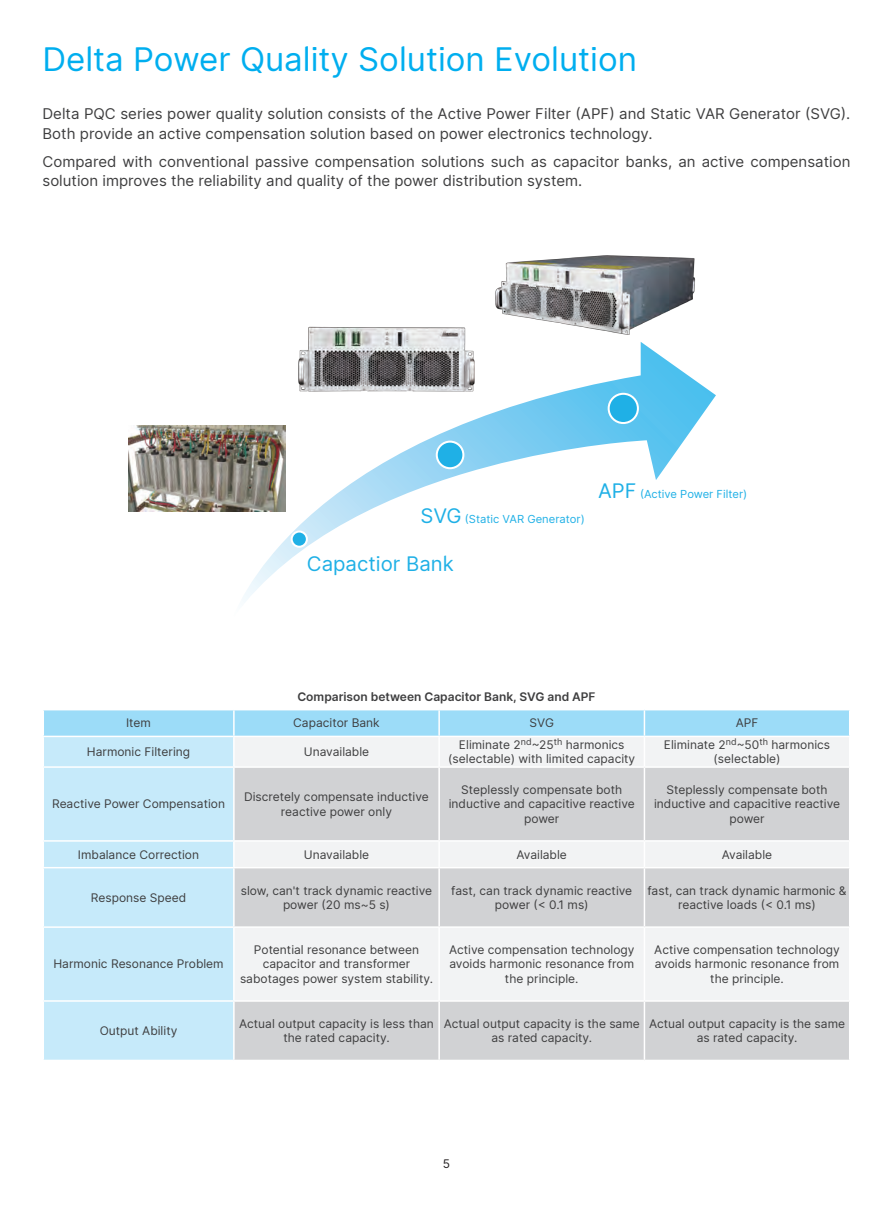
<style>
.page{position:relative;width:893px;height:1212px;background:#fff}
.page>*{position:absolute;margin:0;border:0;box-sizing:border-box;transform-origin:0 0}
.中標{font:33px "Delta Sans";color:#00aeef}
.t1{font:20.4px "Delta Sans";color:#1fb0e6}
.內文{font:15px/19.5px "Delta Sans";color:#3e3e3f}
.段落樣式1{font:12px/14.4px "Delta Sans";color:#3e3e3f;text-align:center}
.t2{font:600 12px "Delta Sans";color:#3e3e3f}
.t3{font:12px "Delta Sans";color:#231f20}
.t4{font:11.25px "Delta Sans";color:#1fb0e6}
.s1{font-size:20.4px}
</style>
<div class="page">
<div style="left:43px;top:710px;width:191px;height:26px;background:#9cdcf8"></div>
<div style="left:44px;top:737px;width:189px;height:323px;background:#c6eafa"></div>
<div style="left:235px;top:768px;width:614px;height:72px;background:#d1d2d4"></div>
<div style="left:235px;top:842px;width:614px;height:25px;background:#f2f3f4"></div>
<svg style="left:235px;top:868px;width:614px;height:192px;fill:#d1d2d4"></svg>
<svg style="left:43px;top:710px;width:1px;height:26px"></svg>
<hr style="left:43px;top:766px;width:191px;height:2px;background:#fff">
<hr style="left:43px;top:840px;width:191px;height:2px;background:#fff">
<hr style="left:43px;top:867px;width:191px;height:1px;background:#fff">
<hr style="left:43px;top:926px;width:191px;height:2px;background:#fff">
<hr style="left:43px;top:1000px;width:191px;height:2px;background:#fff">
<hr style="left:438px;top:768px;width:2px;height:72px;background:#fff">
<hr style="left:644px;top:768px;width:1px;height:72px;background:#fff">
<hr style="left:438px;top:868px;width:2px;height:58px;background:#fff">
<hr style="left:644px;top:868px;width:1px;height:58px;background:#fff">
<hr style="left:438px;top:1002px;width:2px;height:58px;background:#fff">
<hr style="left:644px;top:1002px;width:1px;height:58px;background:#fff">
<hr style="left:438px;top:842px;width:2px;height:25px;background:#fff">
<svg style="left:644px;top:842px;width:1px;height:25px"></svg>
<hr style="left:234px;top:926px;width:205px;height:2px;background:#fff">
<hr style="left:234px;top:1000px;width:205px;height:2px;background:#fff">
<hr style="left:439px;top:926px;width:205px;height:2px;background:#fff">
<hr style="left:438px;top:928px;width:2px;height:72px;background:#fff">
<hr style="left:439px;top:1000px;width:205px;height:2px;background:#fff">
<hr style="left:644px;top:926px;width:206px;height:2px;background:#fff">
<hr style="left:644px;top:928px;width:1px;height:72px;background:#fff">
<hr style="left:644px;top:1000px;width:206px;height:2px;background:#fff">
<hr style="left:233px;top:710px;width:2px;height:26px;background:#fff">
<svg style="left:234px;top:710px;width:616px;height:56px"></svg>
<hr style="left:234px;top:736px;width:205px;height:1px;background:#fff">
<hr style="left:439px;top:736px;width:205px;height:1px;background:#fff">
<hr style="left:644px;top:736px;width:206px;height:1px;background:#fff">
<svg style="left:233px;top:342px;width:483px;height:259px"></svg>
<div style="left:609px;top:394px;width:29px;height:29px;background:#1fb0e6;border-radius:50%"></div>
<div style="left:608px;top:393px;width:31px;height:31px;border:2px solid #fff;border-radius:50%"></div>
<div style="left:437px;top:442px;width:26px;height:26px;background:#1fb0e6;border-radius:50%"></div>
<div style="left:436px;top:441px;width:28px;height:28px;border:2px solid #fff;border-radius:50%"></div>
<svg style="left:292px;top:531px;width:15px;height:16px"></svg>
<div style="left:291px;top:530px;width:17px;height:18px;border:2px solid #fff;border-radius:50%"></div>
<img style="left:129px;top:425px;width:157px;height:86px">
<img style="left:495px;top:255px;width:201px;height:80px">
<img style="left:286px;top:326px;width:201px;height:79px">
<p class="中標" style="left:43px;top:35px;width:596px">Delta Power Quality Solution Evolution</p>
<p class="內文" style="left:43px;top:104px;width:809px">Delta PQC series power quality solution consists of the Active Power Filter (APF) and Static VAR Generator (SVG).<br>Both provide an active compensation solution based on power electronics technology.</p>
<p class="內文" style="left:43px;top:151px;width:809px">Compared with conventional passive compensation solutions such as capacitor banks, an active compensation solution improves the reliability and quality of the power distribution system.</p>
<p class="t4" style="left:420px;top:510px;width:166px"><span class="s1">SVG</span> (Static VAR Generator)</p>
<p class="t1" style="left:307px;top:549px;width:149px">Capactior Bank</p>
<p class="t4" style="left:598px;top:486px;width:151px"><span class="s1">APF</span> (Active Power Filter)</p>
<p class="t2" style="left:297px;top:687px;width:300px">Comparison between Capacitor Bank, SVG and APF</p>
<p class="段落樣式1" style="left:126px;top:715px;width:26px">Item</p>
<p class="段落樣式1" style="left:293px;top:715px;width:88px">Capacitor Bank</p>
<p class="段落樣式1" style="left:530px;top:715px;width:26px">SVG</p>
<p class="段落樣式1" style="left:736px;top:715px;width:24px">APF</p>
<p class="段落樣式1" style="left:87px;top:744px;width:105px">Harmonic Filtering</p>
<p class="段落樣式1" style="left:304px;top:744px;width:67px">Unavailable</p>
<p class="段落樣式1" style="left:448px;top:737px;width:189px">Eliminate 2<sup>nd</sup>~25<sup>th</sup> harmonics (selectable) with limited capacity</p>
<p class="段落樣式1" style="left:664px;top:737px;width:168px">Eliminate 2<sup>nd</sup>~50<sup>th</sup> harmonics (selectable)</p>
<p class="段落樣式1" style="left:52px;top:796px;width:174px">Reactive Power Compensation</p>
<p class="段落樣式1" style="left:244px;top:789px;width:186px">Discretely compensate inductive reactive power only</p>
<p class="段落樣式1" style="left:449px;top:782px;width:188px">Steplessly compensate both inductive and capacitive reactive power</p>
<p class="段落樣式1" style="left:654px;top:782px;width:188px">Steplessly compensate both inductive and capacitive reactive power</p>
<p class="段落樣式1" style="left:78px;top:847px;width:123px">Imbalance Correction</p>
<p class="段落樣式1" style="left:304px;top:847px;width:67px">Unavailable</p>
<p class="段落樣式1" style="left:517px;top:847px;width:52px">Available</p>
<p class="段落樣式1" style="left:722px;top:847px;width:52px">Available</p>
<p class="段落樣式1" style="left:91px;top:890px;width:97px">Response Speed</p>
<p class="段落樣式1" style="left:241px;top:883px;width:193px">slow, can't track dynamic reactive power (20 ms~5 s)</p>
<p class="段落樣式1" style="left:451px;top:883px;width:182px">fast, can track dynamic reactive power (&lt; 0.1 ms)</p>
<p class="段落樣式1" style="left:647px;top:883px;width:201px">fast, can track dynamic harmonic &amp; reactive loads (&lt; 0.1 ms)</p>
<p class="段落樣式1" style="left:53px;top:956px;width:172px">Harmonic Resonance Problem</p>
<p class="段落樣式1" style="left:240px;top:942px;width:195px">Potential resonance between capacitor and transformer sabotages power system stability.</p>
<p class="段落樣式1" style="left:449px;top:942px;width:187px">Active compensation technology avoids harmonic resonance from the principle.</p>
<p class="段落樣式1" style="left:654px;top:942px;width:187px">Active compensation technology avoids harmonic resonance from the principle.</p>
<p class="段落樣式1" style="left:100px;top:1023px;width:79px">Output Ability</p>
<p class="段落樣式1" style="left:239px;top:1016px;width:196px">Actual output capacity is less than the rated capacity.</p>
<p class="段落樣式1" style="left:444px;top:1016px;width:198px">Actual output capacity is the same as rated capacity.</p>
<p class="段落樣式1" style="left:649px;top:1016px;width:198px">Actual output capacity is the same as rated capacity.</p>
<p class="t3" style="left:443px;top:1155px;width:9px">5</p>
</div>
